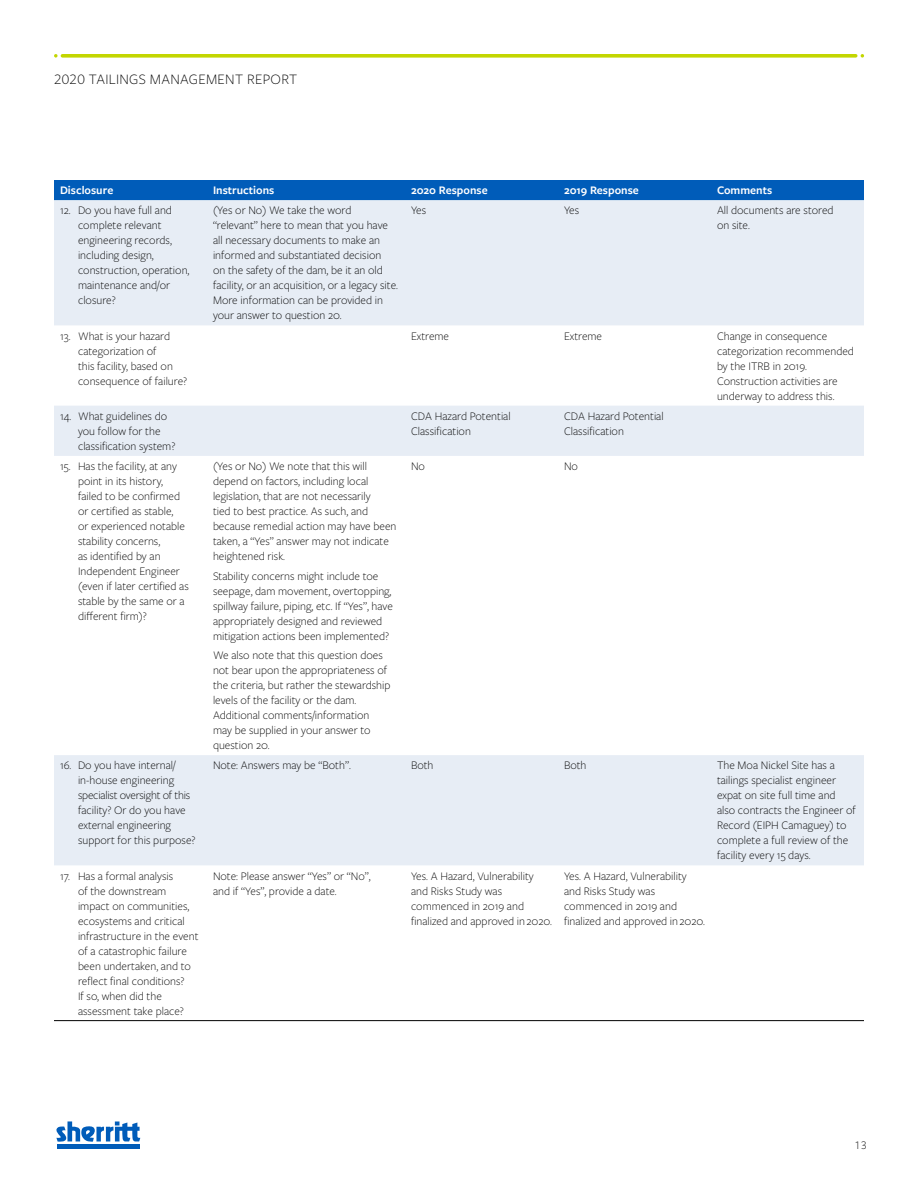
<style>
.page{position:relative;width:918px;height:1188px;background:#fff}
.page>*{position:absolute;margin:0;border:0;box-sizing:border-box;transform-origin:0 0}
.t1{font:300 15px "Freight Sans Pro";letter-spacing:.02em;color:#000}
.t2{font:300 12px/15px "Freight Sans Pro";color:#000}
.t3{font:600 12px "Freight Sans Pro";color:#fff}
</style>
<div class="page">
<svg style="left:62px;top:54px;width:794px;height:4px;background:#c9da19"></svg>
<hr style="left:57px;top:1145px;width:83px;height:4px;background:#005cb9">
<svg style="left:56px;top:1121px;width:84px;height:21px"></svg>
<div style="left:54px;top:180px;width:810px;height:20px;background:#005cb9"></div>
<svg style="left:54px;top:200px;width:810px;height:665px"></svg>
<hr style="left:54px;top:1020px;width:153px;height:1px;background:#000">
<hr style="left:207px;top:1020px;width:198px;height:1px;background:#000">
<hr style="left:405px;top:1020px;width:153px;height:1px;background:#000">
<hr style="left:558px;top:1020px;width:153px;height:1px;background:#000">
<hr style="left:711px;top:1020px;width:153px;height:1px;background:#000">
<p class="t1" style="left:54px;top:69px;width:245px">2020 TAILINGS MANAGEMENT REPORT</p>
<p class="t3" style="left:60px;top:182px;width:55px">Disclosure</p>
<p class="t3" style="left:213px;top:182px;width:63px">Instructions</p>
<p class="t3" style="left:411px;top:182px;width:78px">2020 Response</p>
<p class="t3" style="left:564px;top:182px;width:76px">2019 Response</p>
<p class="t3" style="left:717px;top:182px;width:57px">Comments</p>
<p class="t2" style="left:78px;top:203px;width:113px;text-indent:-18px">12. Do you have full and complete relevant engineering records, including design, construction, operation, maintenance and/or closure?</p>
<p class="t2" style="left:213px;top:203px;width:187px">(Yes or No) We take the word “relevant” here to mean that you have all necessary documents to make an informed and substantiated decision<br>on the safety of the dam, be it an old facility, or an acquisition, or a legacy site.<br>More information can be provided in your answer to question 20.</p>
<p class="t2" style="left:411px;top:203px;width:17px">Yes</p>
<p class="t2" style="left:564px;top:203px;width:17px">Yes</p>
<p class="t2" style="left:717px;top:203px;width:118px">All documents are stored on site.</p>
<p class="t2" style="left:78px;top:328px;width:111px;text-indent:-18px">13. What is your hazard categorization of<br>this facility, based on consequence of failure?</p>
<p class="t2" style="left:411px;top:328px;width:40px">Extreme</p>
<p class="t2" style="left:564px;top:328px;width:40px">Extreme</p>
<p class="t2" style="left:717px;top:328px;width:138px">Change in consequence categorization recommended by the ITRB in 2019.<br>Construction activities are underway to address this.</p>
<p class="t2" style="left:78px;top:408px;width:99px;text-indent:-18px">14. What guidelines do you follow for the classification system?</p>
<p class="t2" style="left:411px;top:408px;width:101px">CDA Hazard Potential<br>Classification</p>
<p class="t2" style="left:564px;top:408px;width:101px">CDA Hazard Potential<br>Classification</p>
<p class="t2" style="left:78px;top:458px;width:112px;text-indent:-18px">15. Has the facility, at any point in its history, failed to be confirmed or certified as stable,<br>or experienced notable stability concerns,<br>as identified by an<br>Independent Engineer (even if later certified as stable by the same or a different firm)?</p>
<p class="t2" style="left:213px;top:458px;width:185px">(Yes or No) We note that this will depend on factors, including local legislation, that are not necessarily<br>tied to best practice. As such, and because remedial action may have been taken, a “Yes” answer may not indicate heightened risk.</p>
<p class="t2" style="left:411px;top:458px;width:15px">No</p>
<p class="t2" style="left:564px;top:458px;width:15px">No</p>
<p class="t2" style="left:213px;top:568px;width:181px">Stability concerns might include toe seepage, dam movement, overtopping, spillway failure, piping, etc. If “Yes”, have appropriately designed and reviewed mitigation actions been implemented?</p>
<p class="t2" style="left:213px;top:647px;width:179px">We also note that this question does not bear upon the appropriateness of the criteria, but rather the stewardship levels of the facility or the dam.<br>Additional comments/information may be supplied in your answer to question 20.</p>
<p class="t2" style="left:78px;top:757px;width:119px;text-indent:-18px">16. Do you have internal/ in-house engineering specialist oversight of this facility? Or do you have external engineering support for this purpose?</p>
<p class="t2" style="left:213px;top:757px;width:139px">Note: Answers may be “Both”.</p>
<p class="t2" style="left:411px;top:757px;width:24px">Both</p>
<p class="t2" style="left:564px;top:757px;width:24px">Both</p>
<p class="t2" style="left:717px;top:757px;width:140px">The Moa Nickel Site has a tailings specialist engineer expat on site full time and also contracts the Engineer of<br>Record (EIPH Camaguey) to complete a full review of the facility every 15 days.</p>
<p class="t2" style="left:78px;top:868px;width:122px;text-indent:-18px">17. Has a formal analysis<br>of the downstream impact on communities, ecosystems and critical infrastructure in the event of a catastrophic failure been undertaken, and to reflect final conditions?<br>If so, when did the assessment take place?</p>
<p class="t2" style="left:213px;top:868px;width:159px">Note: Please answer “Yes” or “No”, and if “Yes”, provide a date.</p>
<p class="t2" style="left:411px;top:868px;width:142px">Yes. A Hazard, Vulnerability and Risks Study was commenced in 2019 and finalized and approved in 2020.</p>
<p class="t2" style="left:564px;top:868px;width:142px">Yes. A Hazard, Vulnerability and Risks Study was commenced in 2019 and finalized and approved in 2020.</p>
<p class="t2" style="left:854px;top:1137px;width:14px">13</p>
</div>
